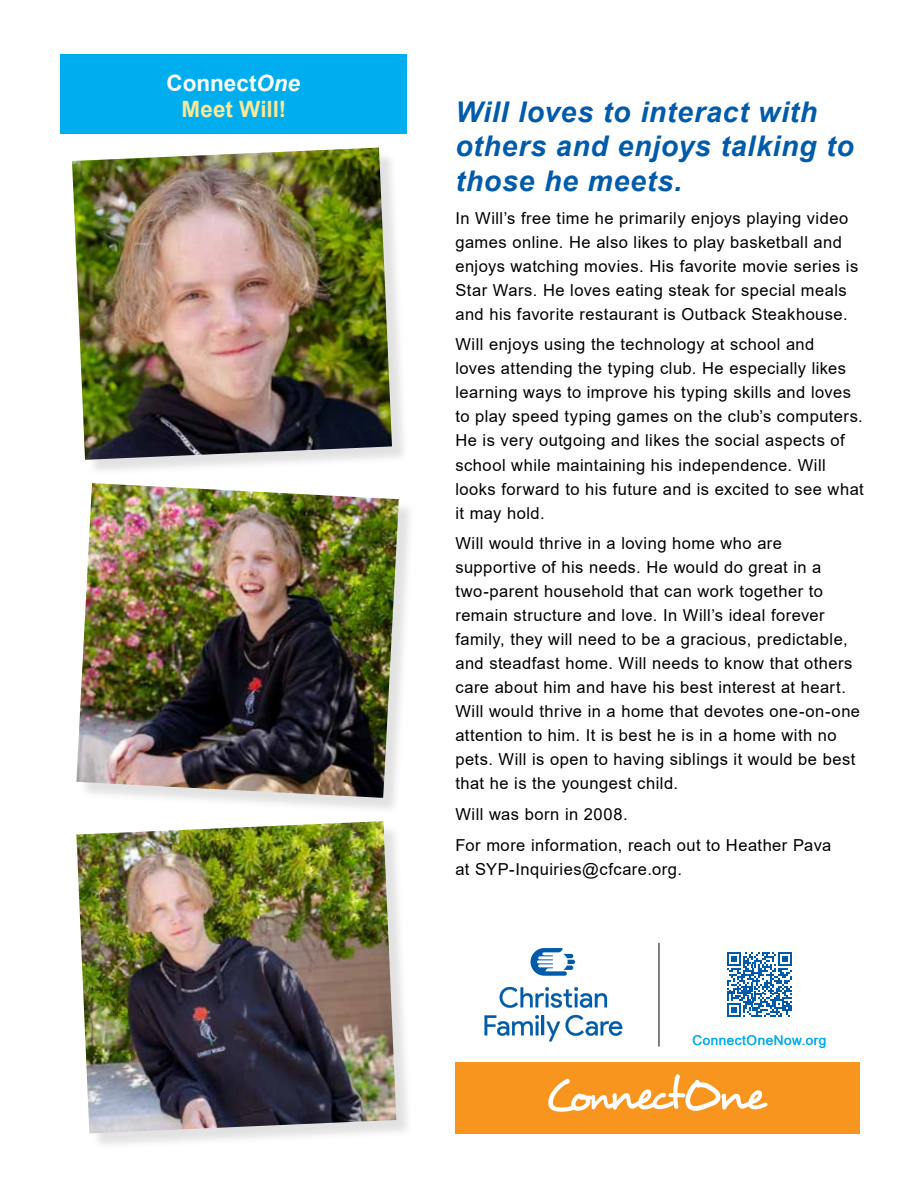
<style>
.page{position:relative;width:918px;height:1188px;background:#fff}
.page>*{position:absolute;margin:0;border:0;box-sizing:border-box;transform-origin:0 0}
.t1{font:italic 700 28.5px/34.5px "Arial";letter-spacing:.025em;color:#005baa}
.t2{font:700 22.5px/26.5px "Arial";color:#fbe794;text-align:center}
.t3{font:16.5px/24px "Arial";letter-spacing:.03em;color:#000}
.t4{font:13.5px "Arial";letter-spacing:.04em;color:#00aeef}
.s1{color:#fff}
.s2{font-style:italic;color:#fff}
</style>
<div class="page">
<div style="left:455px;top:1063px;width:405px;height:71px;background:#f8951f"></div>
<svg style="left:548px;top:1074px;width:220px;height:38px"></svg>
<div style="left:60px;top:55px;width:347px;height:79px;background:#00aeef"></div>
<svg style="left:531px;top:948px;width:44px;height:28px"></svg>
<svg style="left:500px;top:987px;width:107px;height:21px"></svg>
<svg style="left:485px;top:1015px;width:137px;height:26px"></svg>
<hr style="left:659px;top:943px;width:1px;height:104px;background:#000">
<div style="left:75px;top:150px;width:335px;height:327px;background:#000;opacity:.12"></div>
<img style="left:72px;top:148px;width:320px;height:312px">
<div style="left:79px;top:486px;width:337px;height:329px;background:#000;opacity:.12"></div>
<img style="left:76px;top:483px;width:323px;height:315px">
<div style="left:79px;top:824px;width:335px;height:327px;background:#000;opacity:.12"></div>
<img style="left:76px;top:821px;width:320px;height:312px">
<svg style="left:727px;top:952px;width:65px;height:65px"></svg>
<h2 class="t2" style="left:167px;top:70px;width:135px"><span class="s1">Connect</span><span class="s2">One<br></span>Meet Will!</h2>
<h1 class="t1" style="left:455px;top:95px;width:400px">Will loves to interact with others and enjoys talking to those he meets.</h1>
<p class="t3" style="left:455px;top:206px;width:404px">In Will’s free time he primarily enjoys playing video games online. He also likes to play basketball and enjoys watching movies. His favorite movie series is Star Wars. He loves eating steak for special meals and his favorite restaurant is Outback Steakhouse.</p>
<p class="t3" style="left:455px;top:333px;width:410px">Will enjoys using the technology at school and<br>loves attending the typing club. He especially likes learning ways to improve his typing skills and loves to play speed typing games on the club’s computers.<br>He is very outgoing and likes the social aspects of school while maintaining his independence. Will looks forward to his future and is excited to see what it may hold.</p>
<p class="t3" style="left:455px;top:531px;width:406px">Will would thrive in a loving home who are supportive of his needs. He would do great in a two-parent household that can work together to remain structure and love. In Will’s ideal forever family, they will need to be a gracious, predictable, and steadfast home. Will needs to know that others care about him and have his best interest at heart.<br>Will would thrive in a home that devotes one-on-one attention to him. It is best he is in a home with no pets. Will is open to having siblings it would be best that he is the youngest child.</p>
<p class="t3" style="left:455px;top:799px;width:377px;line-height:30.8px">Will was born in 2008.<br>For more information, reach out to Heather Pava</p>
<p class="t3" style="left:455px;top:857px;width:228px">at SYP-Inquiries@cfcare.org.</p>
<p class="t4" style="left:692px;top:1031px;width:135px">ConnectOneNow.org</p>
</div>
